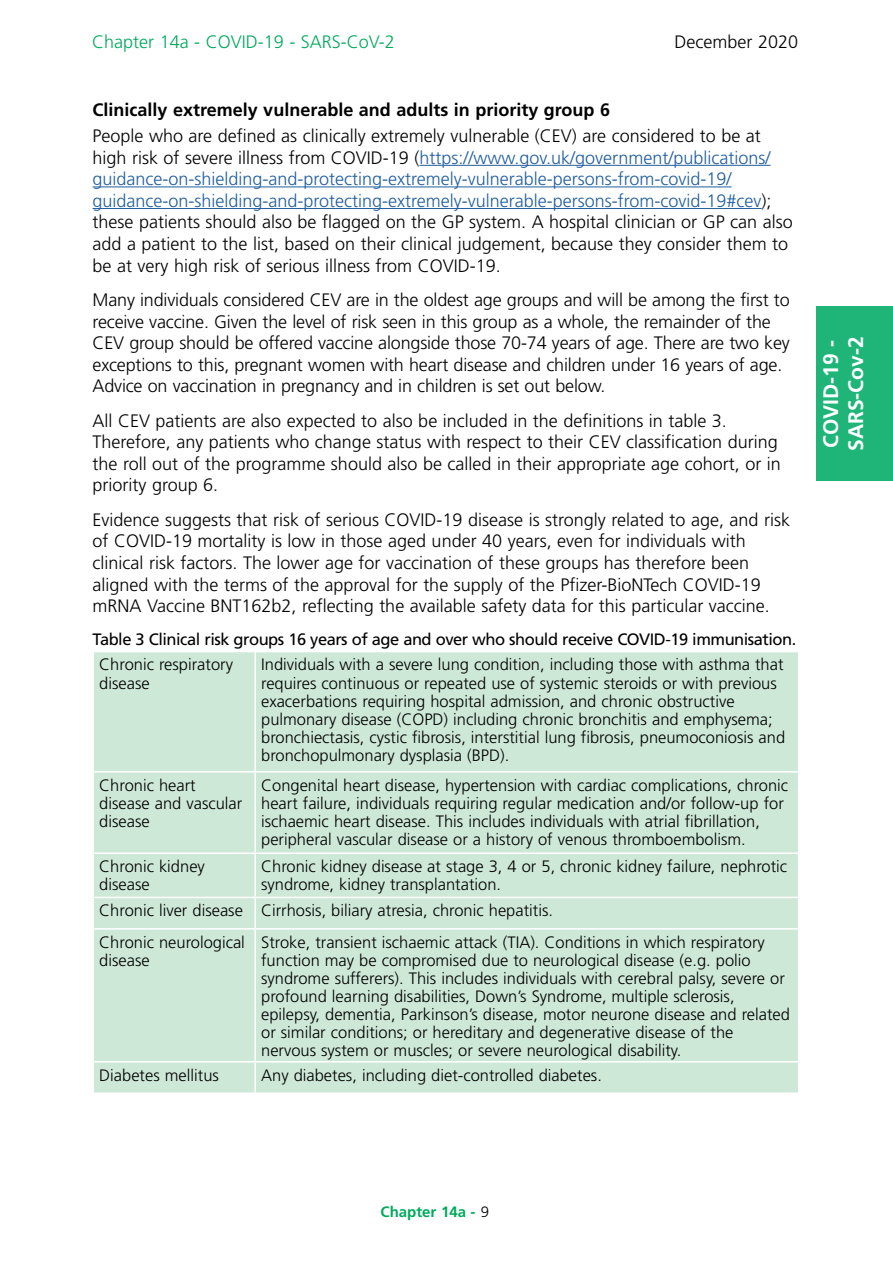
<style>
.page{position:relative;width:893px;height:1263px;background:#fff}
.page>*{position:absolute;margin:0;border:0;box-sizing:border-box;transform-origin:0 0}
.t1{font:700 21px/25.2px "Frutiger";color:#fff}
.GB_-_Body_text{font:300 18px/21.6px "Frutiger";color:#000}
.GB_-_Header_2{font:700 18px "Frutiger";color:#000}
.t2{font:18px "Frutiger Light 2";color:#00a95c}
.t3{font:18px "Frutiger Light 2";color:#000}
.GB_-_Table_text{font:300 16.5px/18px "Frutiger";color:#000}
.GB_-_Figure_title{font:16.5px "Frutiger";letter-spacing:-.03em;color:#000}
.t4{font:700 15px "Frutiger";color:#00a95c}
.s1{color:#215e9e}
.s2{font-weight:300;color:#000}
</style>
<div class="page">
<div style="left:816px;top:307px;width:77px;height:174px;background:#1fb579"></div>
<hr style="left:419px;top:165px;width:352px;height:1px;background:#215e9e">
<hr style="left:93px;top:186px;width:639px;height:1px;background:#215e9e">
<hr style="left:93px;top:208px;width:669px;height:1px;background:#215e9e">
<div style="left:94px;top:652px;width:704px;height:440px;background:#cee8d7"></div>
<hr style="left:254px;top:652px;width:2px;height:119px;background:#fff">
<hr style="left:93px;top:771px;width:162px;height:2px;background:#fff">
<hr style="left:255px;top:771px;width:544px;height:2px;background:#fff">
<hr style="left:254px;top:773px;width:2px;height:79px;background:#fff">
<hr style="left:93px;top:852px;width:162px;height:2px;background:#fff">
<hr style="left:255px;top:852px;width:544px;height:2px;background:#fff">
<hr style="left:254px;top:854px;width:2px;height:43px;background:#fff">
<hr style="left:93px;top:897px;width:162px;height:1px;background:#fff">
<hr style="left:255px;top:897px;width:544px;height:1px;background:#fff">
<hr style="left:254px;top:898px;width:2px;height:30px;background:#fff">
<hr style="left:93px;top:928px;width:162px;height:2px;background:#fff">
<hr style="left:255px;top:928px;width:544px;height:2px;background:#fff">
<hr style="left:254px;top:930px;width:2px;height:131px;background:#fff">
<hr style="left:93px;top:1061px;width:162px;height:1px;background:#fff">
<hr style="left:255px;top:1061px;width:544px;height:1px;background:#fff">
<hr style="left:254px;top:1062px;width:2px;height:30px;background:#fff">
<p class="t2" style="left:92px;top:32px;width:304px">Chapter 14a - COVID-19 - SARS-CoV-2</p>
<p class="t3" style="left:675px;top:32px;width:125px">December 2020</p>
<p class="GB_-_Header_2" style="left:93px;top:99px;width:519px">Clinically extremely vulnerable and adults in priority group 6</p>
<p class="GB_-_Body_text" style="left:93px;top:125px;width:702px">People who are defined as clinically extremely vulnerable (CEV) are considered to be at high risk of severe illness from COVID-19 (<span class="s1">https://www.gov.uk/government/publications/ guidance-on-shielding-and-protecting-extremely-vulnerable-persons-from-covid-19/ guidance-on-shielding-and-protecting-extremely-vulnerable-persons-from-covid-19#cev</span>); these patients should also be flagged on the GP system. A hospital clinician or GP can also add a patient to the list, based on their clinical judgement, because they consider them to be at very high risk of serious illness from COVID-19.</p>
<p class="GB_-_Body_text" style="left:93px;top:289px;width:699px">Many individuals considered CEV are in the oldest age groups and will be among the first to receive vaccine. Given the level of risk seen in this group as a whole, the remainder of the CEV group should be offered vaccine alongside those 70-74 years of age. There are two key exceptions to this, pregnant women with heart disease and children under 16 years of age.<br>Advice on vaccination in pregnancy and in children is set out below.</p>
<p class="GB_-_Body_text" style="left:93px;top:410px;width:690px">All CEV patients are also expected to also be included in the definitions in table 3.<br>Therefore, any patients who change status with respect to their CEV classification during the roll out of the programme should also be called in their appropriate age cohort, or in priority group 6.</p>
<p class="GB_-_Body_text" style="left:93px;top:509px;width:699px">Evidence suggests that risk of serious COVID-19 disease is strongly related to age, and risk of COVID-19 mortality is low in those aged under 40 years, even for individuals with clinical risk factors. The lower age for vaccination of these groups has therefore been aligned with the terms of the approval for the supply of the Pfizer-BioNTech COVID-19 mRNA Vaccine BNT162b2, reflecting the available safety data for this particular vaccine.</p>
<p class="GB_-_Figure_title" style="left:93px;top:629px;width:705px">Table 3 Clinical risk groups 16 years of age and over who should receive COVID-19 immunisation.</p>
<p class="GB_-_Table_text" style="left:99px;top:656px;width:135px">Chronic respiratory disease</p>
<p class="GB_-_Table_text" style="left:261px;top:656px;width:525px">Individuals with a severe lung condition, including those with asthma that requires continuous or repeated use of systemic steroids or with previous exacerbations requiring hospital admission, and chronic obstructive pulmonary disease (COPD) including chronic bronchitis and emphysema; bronchiectasis, cystic fibrosis, interstitial lung fibrosis, pneumoconiosis and bronchopulmonary dysplasia (BPD).</p>
<p class="GB_-_Table_text" style="left:99px;top:776px;width:145px">Chronic heart disease and vascular disease</p>
<p class="GB_-_Table_text" style="left:261px;top:776px;width:529px">Congenital heart disease, hypertension with cardiac complications, chronic heart failure, individuals requiring regular medication and/or follow-up for ischaemic heart disease. This includes individuals with atrial fibrillation, peripheral vascular disease or a history of venous thromboembolism.</p>
<p class="GB_-_Table_text" style="left:99px;top:858px;width:107px">Chronic kidney disease</p>
<p class="GB_-_Table_text" style="left:261px;top:858px;width:528px">Chronic kidney disease at stage 3, 4 or 5, chronic kidney failure, nephrotic syndrome, kidney transplantation.</p>
<p class="GB_-_Table_text" style="left:99px;top:902px;width:145px">Chronic liver disease</p>
<p class="GB_-_Table_text" style="left:261px;top:902px;width:293px">Cirrhosis, biliary atresia, chronic hepatitis.</p>
<p class="GB_-_Table_text" style="left:99px;top:933px;width:147px">Chronic neurological disease</p>
<p class="GB_-_Table_text" style="left:261px;top:933px;width:530px">Stroke, transient ischaemic attack (TIA). Conditions in which respiratory function may be compromised due to neurological disease (e.g. polio syndrome sufferers). This includes individuals with cerebral palsy, severe or profound learning disabilities, Down’s Syndrome, multiple sclerosis, epilepsy, dementia, Parkinson’s disease, motor neurone disease and related or similar conditions; or hereditary and degenerative disease of the nervous system or muscles; or severe neurological disability.</p>
<p class="GB_-_Table_text" style="left:99px;top:1066px;width:121px">Diabetes mellitus</p>
<p class="GB_-_Table_text" style="left:261px;top:1066px;width:342px">Any diabetes, including diet-controlled diabetes.</p>
<p class="t1" style="left:818px;top:451px;width:116px;rotate:-90deg">COVID-19 -<br>SARS-Cov-2</p>
<p class="t4" style="left:381px;top:1203px;width:110px">Chapter 14a - <span class="s2">9</span></p>
</div>
